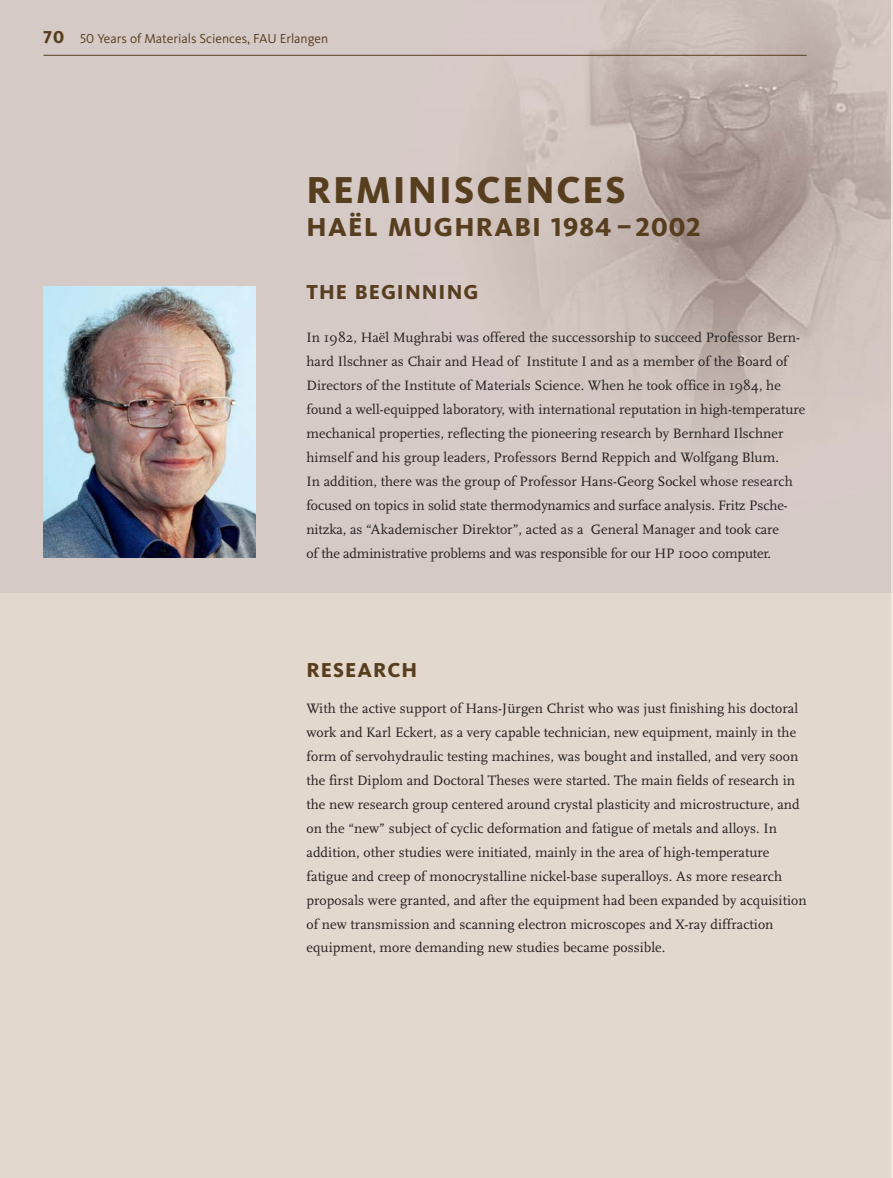
<style>
.page{position:relative;width:893px;height:1178px;background:#fff}
.page>*{position:absolute;margin:0;border:0;box-sizing:border-box;transform-origin:0 0}
.t1{font:800 38.85px "Kievit OT";letter-spacing:.05em;color:#573e1f}
.t2{font:800 26.85px "Kievit OT";letter-spacing:.05em;color:#573e1f}
.t3{font:800 21px "Kievit OT";letter-spacing:.05em;color:#573e1f}
.t4{font:14.25px/23.9px "Scala";letter-spacing:.005em;color:#231f20}
.t5{font:13.5px "Kievit OT";color:#573e1f}
.s1{font-weight:800;font-size:18px}
</style>
<div class="page">
<div style="left:0;top:0;width:891px;height:594px;background:#d5cac6"></div>
<img style="left:405px;top:0;width:340px;height:358px">
<img style="left:745px;top:0;width:146px;height:443px">
<img style="left:627px;top:358px;width:119px;height:54px">
<div style="left:0;top:594px;width:891px;height:584px;background:#e2d8cd"></div>
<hr style="left:891px;top:0;width:2px;height:594px;background:#ece2dc">
<hr style="left:44px;top:55px;width:763px;height:1px;background:#573e1f">
<hr style="left:891px;top:594px;width:2px;height:584px;background:#f3e9df">
<img style="left:44px;top:286px;width:212px;height:272px">
<p class="t5" style="left:44px;top:33px;width:286px"><span class="s1">70</span> 50 Years of Materials Sciences, FAU Erlangen</p>
<h1 class="t1" style="left:306px;top:175px;width:321px">REMINISCENCES</h1>
<h2 class="t2" style="left:306px;top:217px;width:396px">HAËL MUGHRABI 1984 – 2002</h2>
<h3 class="t3" style="left:307px;top:283px;width:173px">THE BEGINNING</h3>
<p class="t4" style="left:306px;top:327px;width:500px">In 1982, Haël Mughrabi was offered the successorship to succeed Professor Bern&shy;hard Ilschner as Chair and Head of Institute I and as a member of the Board of Directors of the Institute of Materials Science. When he took office in 1984, he found a well-equipped laboratory, with international reputation in high-temperature mechanical properties, reflecting the pioneering research by Bernhard Ilschner himself and his group leaders, Professors Bernd Reppich and Wolfgang Blum.<br>In addition, there was the group of Professor Hans-Georg Sockel whose research focused on topics in solid state thermodynamics and surface analysis. Fritz Psche&shy;nitzka, as “Akademischer Direktor”, acted as a General Manager and took care<br>of the administrative problems and was responsible for our HP 1000 computer.</p>
<h3 class="t3" style="left:307px;top:662px;width:112px">RESEARCH</h3>
<p class="t4" style="left:306px;top:697px;width:502px">With the active support of Hans-Jürgen Christ who was just finishing his doctoral work and Karl Eckert, as a very capable technician, new equipment, mainly in the form of servohydraulic testing machines, was bought and installed, and very soon the first Diplom and Doctoral Theses were started. The main fields of research in the new research group centered around crystal plasticity and microstructure, and on the “new” subject of cyclic deformation and fatigue of metals and alloys. In addition, other studies were initiated, mainly in the area of high-temperature fatigue and creep of monocrystalline nickel-base superalloys. As more research proposals were granted, and after the equipment had been expanded by acquisition of new transmission and scanning electron microscopes and X-ray diffraction equipment, more demanding new studies became possible.</p>
</div>
